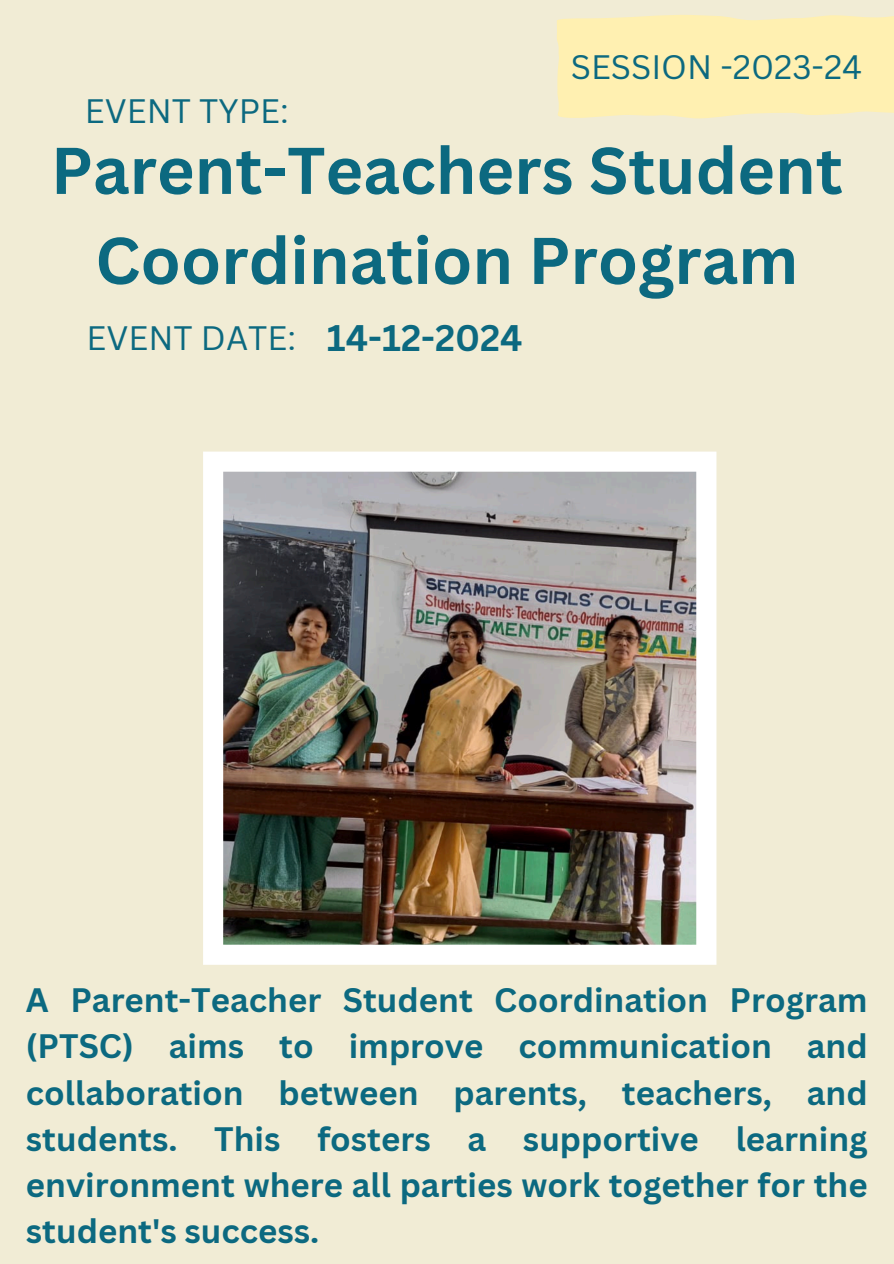
<style>
.page{position:relative;width:894px;height:1264px;background:#fff}
.page>*{position:absolute;margin:0;border:0;box-sizing:border-box;transform-origin:0 0}
.t1{font:700 64.5px/90px "Canva Sans";color:#0c6980;text-align:center}
.t2{font:700 36px "Canva Sans";color:#0c6980}
.t3{font:700 33px/46.2px "Canva Sans";color:#0c6980;text-align:justify}
.t4{font:33px "Canva Sans";color:#0c6980}
</style>
<div class="page">
<div style="left:0;top:0;width:893px;height:1263px;background:#f1ecd5"></div>
<svg style="left:557px;top:15px;width:336px;height:104px;background:#fdefb3"></svg>
<img style="left:203px;top:451px;width:513px;height:513px">
<h2 class="t4" style="left:85px;top:87px;width:205px">EVENT TYPE:</h2>
<p class="t4" style="left:570px;top:44px;width:292px">SESSION -2023-24</p>
<h2 class="t1" style="left:51px;top:124px;width:793px">Parent-Teachers Student<br>Coordination Program</h2>
<p class="t4" style="left:87px;top:315px;width:211px">EVENT DATE:</p>
<p class="t2" style="left:327px;top:312px;width:197px">14-12-2024</p>
<h2 class="t3" style="left:26px;top:976px;width:843px">A Parent-Teacher Student Coordination Program (PTSC) aims to improve communication and collaboration between parents, teachers, and students. This fosters a supportive learning environment where all parties work together for the student's success.</h2>
</div>
